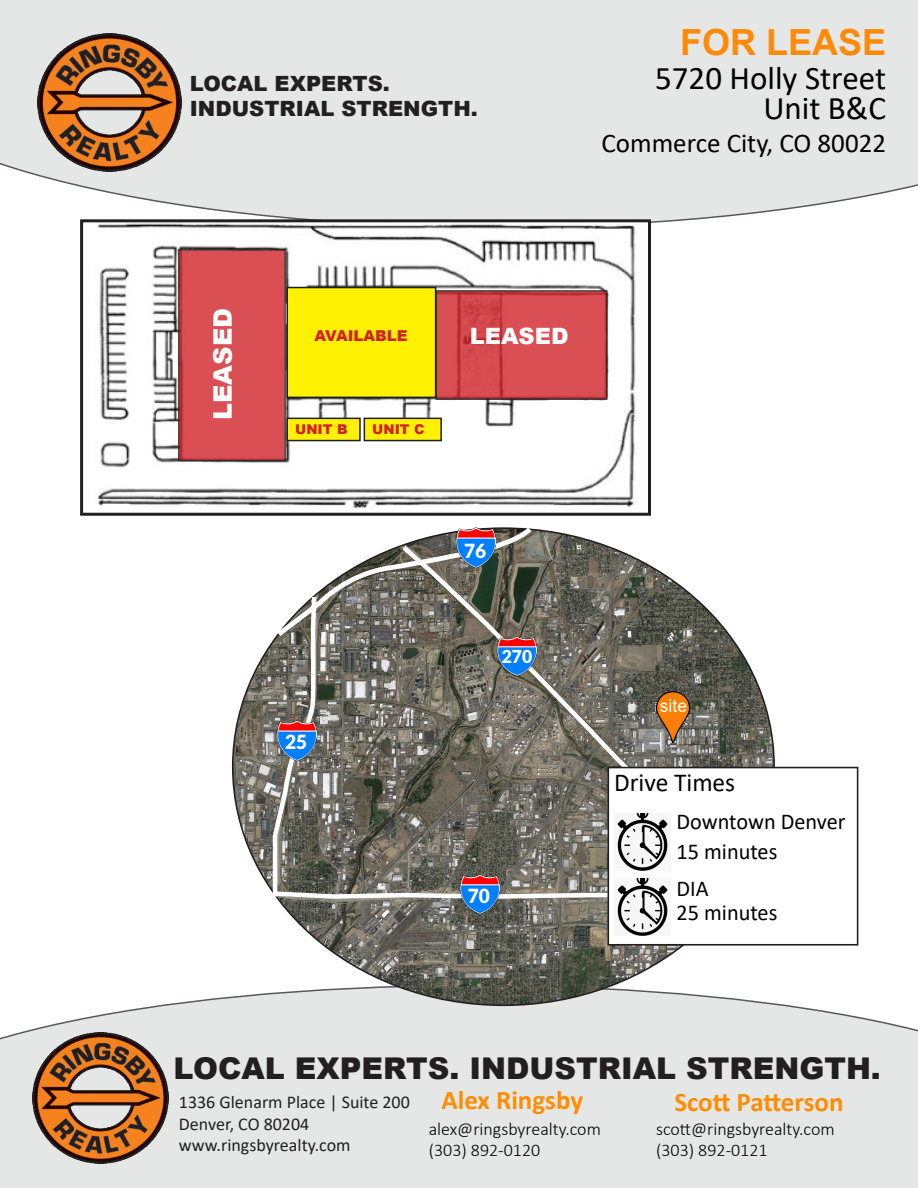
<style>
.page{position:relative;width:918px;height:1188px;background:#fff}
.page>*{position:absolute;margin:0;border:0;box-sizing:border-box;transform-origin:0 0}
.t1{font:700 36px "Arial";color:#ff8a06}
.t2{font:33px "Calibri";color:#000201}
.t3{font:900 30px "Arial";color:#231f20}
.t4{font:700 27px "Calibri";color:#ff8d01}
.t5{font:27px "Calibri";color:#000201}
.t6{font:25.95px "Calibri";color:#000201}
.t7{font:900 25.5px "Arial";color:#fcfcfc}
.t8{font:22.65px "Calibri";color:#000201}
.t9{font:900 22.5px "Arial";color:#fcfcfc}
.t10{font:900 21px "Arial";color:#231f20}
.t11{font:900 19.5px "Lato";color:#fffef9}
.t12{font:300 18px "Calibri";color:#000}
.t13{font:18px "Calibri";color:#231f20}
.t14{font:17.85px "Arial";color:#fcfcfc}
.t15{font:900 17.85px "Lato";color:#fffef9}
.t16{font:900 15px "Arial";color:#d1232a}
.t17{font:900 13.5px "Arial";color:#d1232a}
</style>
<div class="page">
<div style="left:0;top:996px;width:918px;height:192px;background:#e5e7e7"></div>
<div style="left:0;top:0;width:918px;height:223px;background:#e5e7e7"></div>
<img style="left:233px;top:644px;width:541px;height:361px">
<img style="left:33px;top:1033px;width:136px;height:130px">
<img style="left:38px;top:33px;width:144px;height:139px">
<img style="left:97px;top:223px;width:539px;height:285px">
<div style="left:80px;top:219px;width:571px;height:297px;border:3px solid #231f20"></div>
<div style="left:179px;top:250px;width:106px;height:211px;background:#da4f54"></div>
<div style="left:178px;top:249px;width:108px;height:212px;border:2px solid #231f20"></div>
<svg style="left:724px;top:627px;width:47px;height:140px"></svg>
<svg style="left:270px;top:527px;width:454px;height:387px"></svg>
<img style="left:460px;top:874px;width:39px;height:40px">
<img style="left:497px;top:636px;width:40px;height:40px">
<img style="left:277px;top:721px;width:40px;height:39px">
<img style="left:457px;top:528px;width:39px;height:39px">
<div style="left:608px;top:768px;width:250px;height:177px;background:#fff"></div>
<div style="left:608px;top:767px;width:250px;height:179px;border:2px solid #231f20"></div>
<img style="left:617px;top:813px;width:51px;height:58px">
<img style="left:617px;top:879px;width:51px;height:57px">
<svg style="left:439px;top:293px;width:166px;height:104px;fill:#da4f54"></svg>
<div style="left:436px;top:290px;width:172px;height:110px;border:2px solid #231f20"></div>
<div style="left:287px;top:418px;width:73px;height:23px;background:#fff101"></div>
<div style="left:287px;top:418px;width:74px;height:23px;border:2px solid #231f20"></div>
<div style="left:287px;top:288px;width:149px;height:109px;background:#fff101"></div>
<div style="left:287px;top:287px;width:149px;height:111px;border:2px solid #231f20"></div>
<div style="left:364px;top:418px;width:77px;height:23px;background:#fff101"></div>
<div style="left:364px;top:418px;width:78px;height:23px;border:2px solid #231f20"></div>
<p class="t10" style="left:190px;top:68px;width:202px">LOCAL EXPERTS.</p>
<p class="t10" style="left:190px;top:94px;width:290px">INDUSTRIAL STRENGTH.</p>
<p class="t1" style="left:680px;top:17px;width:208px">FOR LEASE</p>
<p class="t2" style="left:655px;top:56px;width:232px">5720 Holly Street</p>
<p class="t2" style="left:763px;top:86px;width:124px">Unit B&amp;C</p>
<p class="t5" style="left:602px;top:124px;width:286px">Commerce City, CO 80022</p>
<p class="t7" style="left:204px;top:420px;width:113px;rotate:-90deg">LEASED</p>
<p class="t16" style="left:314px;top:325px;width:95px">AVAILABLE</p>
<p class="t17" style="left:295px;top:420px;width:54px">UNIT B</p>
<p class="t17" style="left:372px;top:420px;width:54px">UNIT C</p>
<p class="t9" style="left:470px;top:320px;width:100px">LEASED</p>
<p class="t11" style="left:285px;top:731px;width:24px">25</p>
<p class="t11" style="left:464px;top:539px;width:24px">76</p>
<p class="t15" style="left:502px;top:646px;width:32px">270</p>
<p class="t11" style="left:468px;top:884px;width:24px">70</p>
<p class="t14" style="left:660px;top:694px;width:29px">site</p>
<p class="t6" style="left:614px;top:764px;width:123px">Drive Times</p>
<p class="t8" style="left:677px;top:806px;width:171px">Downtown Denver</p>
<p class="t8" style="left:677px;top:836px;width:102px">15 minutes</p>
<p class="t8" style="left:677px;top:872px;width:34px">DIA</p>
<p class="t8" style="left:677px;top:897px;width:102px">25 minutes</p>
<p class="t3" style="left:174px;top:1046px;width:709px">LOCAL EXPERTS. INDUSTRIAL STRENGTH.</p>
<p class="t13" style="left:179px;top:1090px;width:232px">1336 Glenarm Place | Suite 200</p>
<p class="t13" style="left:179px;top:1111px;width:132px">Denver, CO 80204</p>
<p class="t13" style="left:179px;top:1133px;width:173px">www.ringsbyrealty.com</p>
<p class="t4" style="left:441px;top:1081px;width:143px">Alex Ringsby</p>
<p class="t12" style="left:429px;top:1117px;width:174px">alex@ringsbyrealty.com</p>
<p class="t12" style="left:429px;top:1139px;width:113px">(303) 892-0120</p>
<p class="t4" style="left:674px;top:1082px;width:171px">Scott Patterson</p>
<p class="t12" style="left:656px;top:1117px;width:180px">scott@ringsbyrealty.com</p>
<p class="t12" style="left:656px;top:1139px;width:113px">(303) 892-0121</p>
</div>
